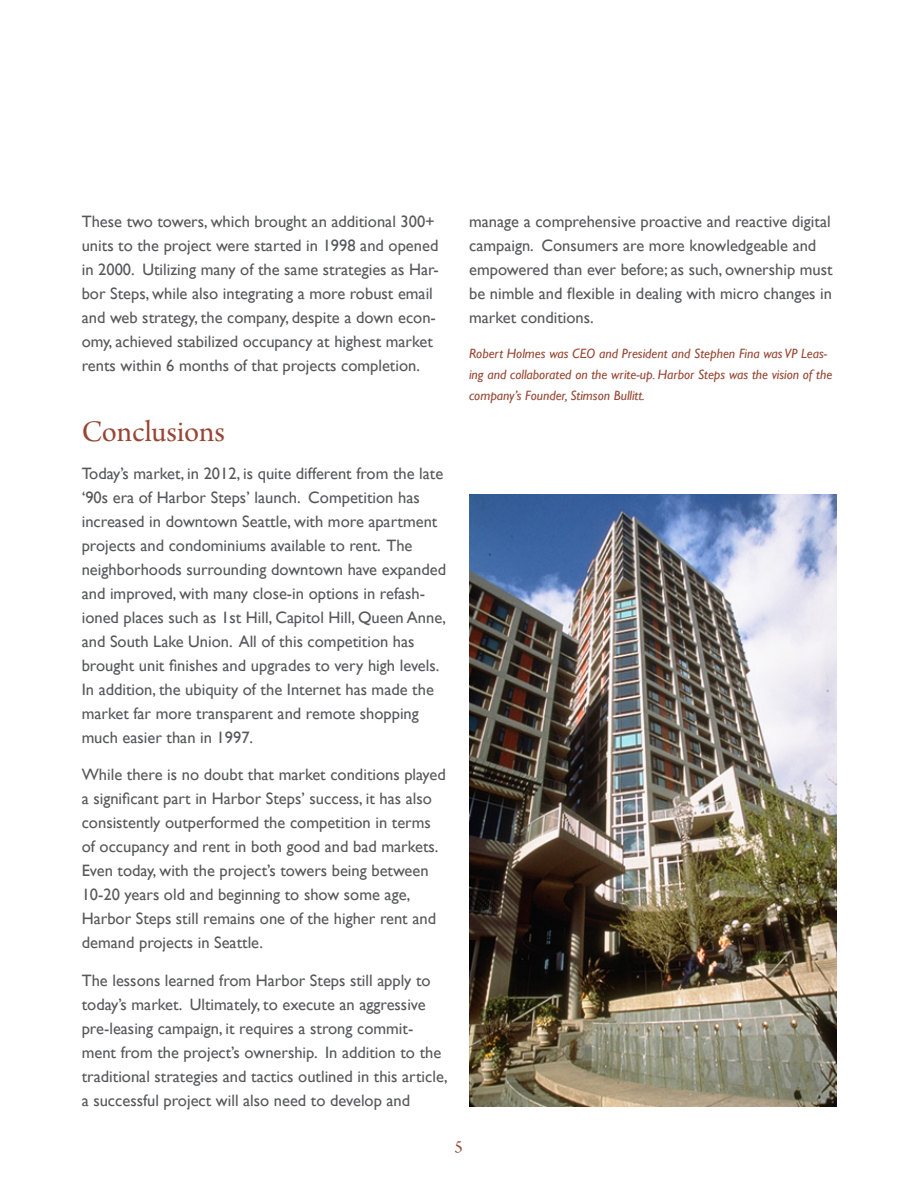
<style>
.page{position:relative;width:918px;height:1188px;background:#fff}
.page>*{position:absolute;margin:0;border:0;box-sizing:border-box;transform-origin:0 0}
.t1{font:31.5px "Arno Pro Subhead";color:#974633}
.t2{font:18px "Arno Pro Subhead";color:#974633}
.Body{font:16.5px/24px "Gill Sans";color:#57585a}
.Body-2{font:italic 13.5px/21px "Gill Sans";color:#974633}
</style>
<div class="page">
<img style="left:470px;top:495px;width:366px;height:612px">
<p class="Body" style="left:82px;top:210px;width:359px">These two towers, which brought an additional 300+ units to the project were started in 1998 and opened in 2000. Utilizing many of the same strategies as Har&shy;bor Steps, while also integrating a more robust email and web strategy, the company, despite a down econ&shy;omy, achieved stabilized occupancy at highest market rents within 6 months of that projects completion.</p>
<h1 class="t1" style="left:82px;top:414px;width:145px">Conclusions</h1>
<p class="Body" style="left:82px;top:461px;width:366px">Today’s market, in 2012, is quite different from the late ‘90s era of Harbor Steps’ launch. Competition has increased in downtown Seattle, with more apartment projects and condominiums available to rent. The neighborhoods surrounding downtown have expanded and improved, with many close-in options in refash&shy;ioned places such as 1st Hill, Capitol Hill, Queen Anne, and South Lake Union. All of this competition has brought unit finishes and upgrades to very high levels.<br>In addition, the ubiquity of the Internet has made the market far more transparent and remote shopping much easier than in 1997.</p>
<p class="Body" style="left:82px;top:763px;width:366px">While there is no doubt that market conditions played a significant part in Harbor Steps’ success, it has also consistently outperformed the competition in terms of occupancy and rent in both good and bad markets.<br>Even today, with the project’s towers being between 10-20 years old and beginning to show some age, Harbor Steps still remains one of the higher rent and demand projects in Seattle.</p>
<p class="Body" style="left:82px;top:968px;width:368px">The lessons learned from Harbor Steps still apply to today’s market. Ultimately, to execute an aggressive pre-leasing campaign, it requires a strong commit&shy;ment from the project’s ownership. In addition to the traditional strategies and tactics outlined in this article, a successful project will also need to develop and</p>
<p class="Body" style="left:469px;top:210px;width:365px">manage a comprehensive proactive and reactive digital campaign. Consumers are more knowledgeable and empowered than ever before; as such, ownership must be nimble and flexible in dealing with micro changes in market conditions.</p>
<p class="Body-2" style="left:469px;top:343px;width:365px">Robert Holmes was CEO and President and Stephen Fina was VP Leas&shy;ing and collaborated on the write-up. Harbor Steps was the vision of the company’s Founder, Stimson Bullitt.</p>
<p class="t2" style="left:455px;top:1136px;width:10px">5</p>
</div>
